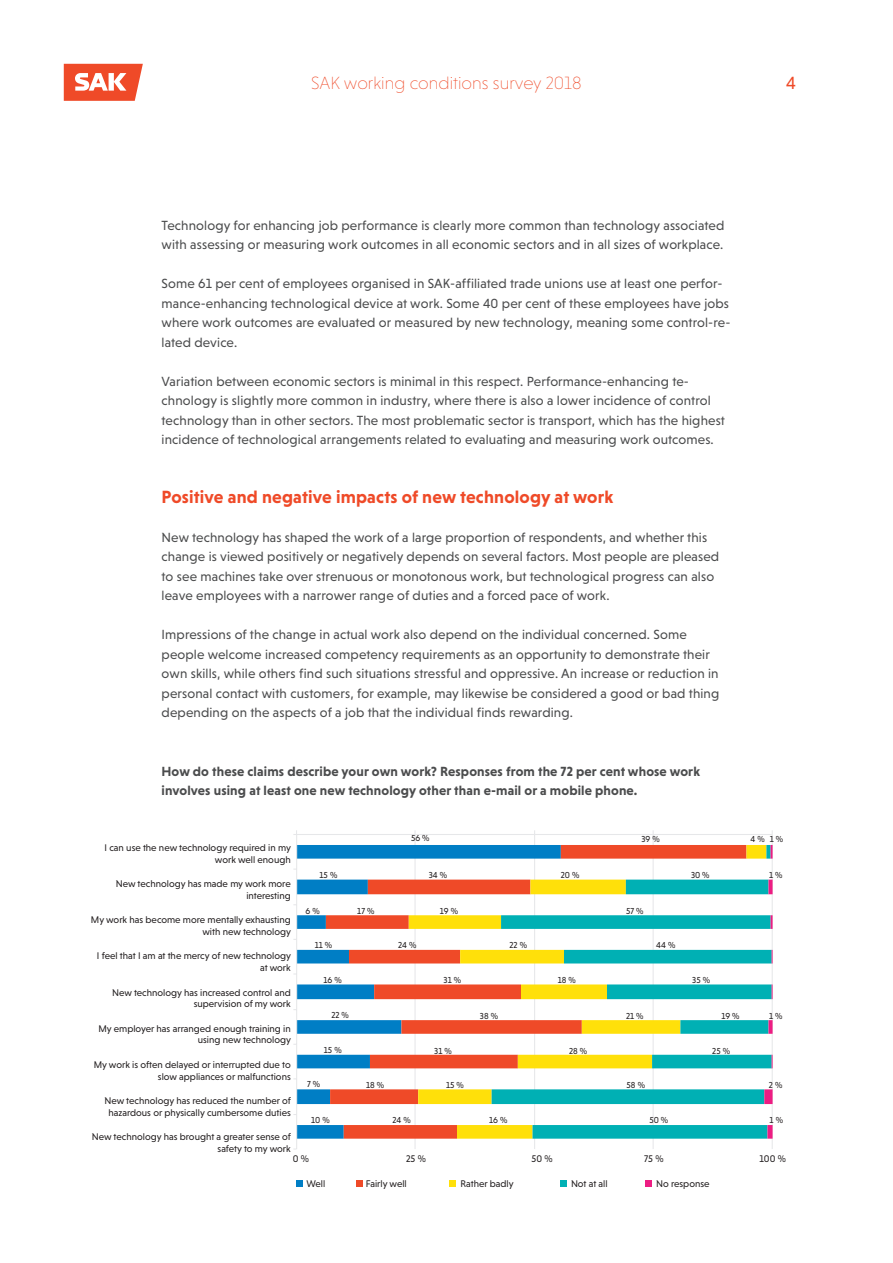
<style>
.page{position:relative;width:893px;height:1263px;background:#fff}
.page>*{position:absolute;margin:0;border:0;box-sizing:border-box;transform-origin:0 0}
.t1{font:700 18px "Niveau Grotesk";letter-spacing:.01em;color:#ef4a28}
.t2{font:200 18px "Niveau Grotesk";color:#ef4a28}
.t3{font:18px "Niveau Grotesk";color:#ef4a28}
.t4{font:13.5px/19.5px "Niveau Grotesk";letter-spacing:.01em;color:#4b4c4d}
.t5{font:700 13.5px/19.5px "Niveau Grotesk";letter-spacing:.01em;color:#4b4c4d}
.t6{font:9.9px/11.7px "Niveau Grotesk";color:#231f20;text-align:right}
.t7{font:8.85px "Niveau Grotesk";color:#231f20}
</style>
<div class="page">
<svg style="left:64px;top:64px;width:79px;height:37px"></svg>
<hr style="left:772px;top:834px;width:1px;height:315px;background:#e6e7e9">
<hr style="left:653px;top:834px;width:1px;height:315px;background:#e6e7e9">
<hr style="left:534px;top:834px;width:1px;height:315px;background:#e6e7e9">
<hr style="left:414px;top:834px;width:2px;height:315px;background:#e6e7e9">
<svg style="left:297px;top:845px;width:29px;height:294px"></svg>
<svg style="left:326px;top:845px;width:83px;height:294px"></svg>
<svg style="left:409px;top:845px;width:83px;height:294px"></svg>
<svg style="left:492px;top:845px;width:272px;height:294px"></svg>
<svg style="left:764px;top:845px;width:9px;height:294px"></svg>
<hr style="left:297px;top:834px;width:475px;height:1px;background:#e6e7e9">
<hr style="left:296px;top:834px;width:1px;height:315px;background:#e6e7e9">
<div style="left:296px;top:1180px;width:7px;height:7px;background:#007ec5"></div>
<div style="left:356px;top:1180px;width:7px;height:7px;background:#ef4a28"></div>
<div style="left:449px;top:1180px;width:7px;height:7px;background:#ffe00a"></div>
<div style="left:560px;top:1180px;width:7px;height:7px;background:#00b0b4"></div>
<div style="left:645px;top:1180px;width:7px;height:7px;background:#ed1d83"></div>
<h1 class="t2" style="left:311px;top:73px;width:272px">SAK working conditions survey 2018</h1>
<h1 class="t3" style="left:786px;top:73px;width:11px">4</h1>
<p class="t4" style="left:162px;top:215px;width:564px">Technology for enhancing job performance is clearly more common than technology associated with assessing or measuring work outcomes in all economic sectors and in all sizes of workplace.</p>
<p class="t4" style="left:162px;top:274px;width:570px">Some 61 per cent of employees organised in SAK-affiliated trade unions use at least one perfor&shy;mance-enhancing technological device at work. Some 40 per cent of these employees have jobs where work outcomes are evaluated or measured by new technology, meaning some control-re&shy;lated device.</p>
<p class="t4" style="left:162px;top:371px;width:565px">Variation between economic sectors is minimal in this respect. Performance-enhancing te&shy;chnology is slightly more common in industry, where there is also a lower incidence of control technology than in other sectors. The most problematic sector is transport, which has the highest incidence of technological arrangements related to evaluating and measuring work outcomes.</p>
<h1 class="t1" style="left:162px;top:486px;width:453px">Positive and negative impacts of new technology at work</h1>
<p class="t4" style="left:162px;top:527px;width:559px">New technology has shaped the work of a large proportion of respondents, and whether this change is viewed positively or negatively depends on several factors. Most people are pleased to see machines take over strenuous or monotonous work, but technological progress can also leave employees with a narrower range of duties and a forced pace of work.</p>
<p class="t4" style="left:162px;top:625px;width:559px">Impressions of the change in actual work also depend on the individual concerned. Some people welcome increased competency requirements as an opportunity to demonstrate their own skills, while others find such situations stressful and oppressive. An increase or reduction in personal contact with customers, for example, may likewise be considered a good or bad thing depending on the aspects of a job that the individual finds rewarding.</p>
<p class="t5" style="left:162px;top:761px;width:540px">How do these claims describe your own work? Responses from the 72 per cent whose work involves using at least one new technology other than e-mail or a mobile phone.</p>
<p class="t7" style="left:411px;top:833px;width:20px">56 %</p>
<p class="t7" style="left:641px;top:833px;width:20px">39 %</p>
<p class="t7" style="left:751px;top:833px;width:34px">4 % 1 %</p>
<p class="t6" style="left:105px;top:842px;width:188px">I can use the new technology required in my work well enough</p>
<p class="t6" style="left:116px;top:878px;width:177px">New technology has made my work more interesting</p>
<p class="t6" style="left:91px;top:914px;width:202px">My work has become more mentally exhausting with new technology</p>
<p class="t6" style="left:97px;top:950px;width:196px">I feel that I am at the mercy of new technology at work</p>
<p class="t6" style="left:112px;top:986px;width:180px">New technology has increased control and supervision of my work</p>
<p class="t6" style="left:98px;top:1022px;width:194px">My employer has arranged enough training in using new technology</p>
<p class="t6" style="left:94px;top:1059px;width:199px">My work is often delayed or interrupted due to slow appliances or malfunctions</p>
<p class="t6" style="left:104px;top:1095px;width:188px;text-align:center">New technology has reduced the number of hazardous or physically cumbersome duties</p>
<p class="t6" style="left:92px;top:1131px;width:201px">New technology has brought a greater sense of safety to my work</p>
<p class="t7" style="left:320px;top:870px;width:19px">15 %</p>
<p class="t7" style="left:429px;top:870px;width:20px">34 %</p>
<p class="t7" style="left:561px;top:870px;width:20px">20 %</p>
<p class="t7" style="left:691px;top:870px;width:20px">30 %</p>
<p class="t7" style="left:769px;top:870px;width:15px">1 %</p>
<p class="t7" style="left:305px;top:905px;width:16px">6 %</p>
<p class="t7" style="left:357px;top:906px;width:19px">17 %</p>
<p class="t7" style="left:440px;top:906px;width:20px">19 %</p>
<p class="t7" style="left:626px;top:906px;width:19px">57 %</p>
<p class="t7" style="left:315px;top:940px;width:19px">11 %</p>
<p class="t7" style="left:398px;top:940px;width:20px">24 %</p>
<p class="t7" style="left:509px;top:940px;width:19px">22 %</p>
<p class="t7" style="left:656px;top:940px;width:21px">44 %</p>
<p class="t7" style="left:324px;top:975px;width:20px">16 %</p>
<p class="t7" style="left:444px;top:975px;width:19px">31 %</p>
<p class="t7" style="left:558px;top:975px;width:20px">18 %</p>
<p class="t7" style="left:692px;top:975px;width:19px">35 %</p>
<p class="t7" style="left:331px;top:1010px;width:19px">22 %</p>
<p class="t7" style="left:480px;top:1010px;width:20px">38 %</p>
<p class="t7" style="left:626px;top:1010px;width:19px">21 %</p>
<p class="t7" style="left:721px;top:1010px;width:20px">19 %</p>
<p class="t7" style="left:769px;top:1010px;width:15px">1 %</p>
<p class="t7" style="left:324px;top:1045px;width:19px">15 %</p>
<p class="t7" style="left:434px;top:1046px;width:19px">31 %</p>
<p class="t7" style="left:569px;top:1046px;width:20px">28 %</p>
<p class="t7" style="left:712px;top:1046px;width:19px">25 %</p>
<p class="t7" style="left:307px;top:1079px;width:15px">7 %</p>
<p class="t7" style="left:366px;top:1080px;width:20px">18 %</p>
<p class="t7" style="left:446px;top:1080px;width:19px">15 %</p>
<p class="t7" style="left:627px;top:1080px;width:20px">58 %</p>
<p class="t7" style="left:769px;top:1080px;width:15px">2 %</p>
<p class="t7" style="left:311px;top:1115px;width:20px">10 %</p>
<p class="t7" style="left:392px;top:1115px;width:20px">24 %</p>
<p class="t7" style="left:489px;top:1115px;width:20px">16 %</p>
<p class="t7" style="left:649px;top:1115px;width:20px">50 %</p>
<p class="t7" style="left:770px;top:1115px;width:15px">1 %</p>
<p class="t6" style="left:531px;top:1153px;width:23px">50 %</p>
<p class="t6" style="left:644px;top:1153px;width:21px">75 %</p>
<p class="t6" style="left:759px;top:1153px;width:28px">100 %</p>
<p class="t6" style="left:293px;top:1153px;width:18px">0 %</p>
<p class="t6" style="left:406px;top:1153px;width:21px">25 %</p>
<p class="t6" style="left:306px;top:1177px;width:20px">Well</p>
<p class="t6" style="left:366px;top:1177px;width:42px">Fairly well</p>
<p class="t6" style="left:460px;top:1177px;width:55px">Rather badly</p>
<p class="t6" style="left:571px;top:1177px;width:38px">Not at all</p>
<p class="t6" style="left:656px;top:1177px;width:55px">No response</p>
</div>
